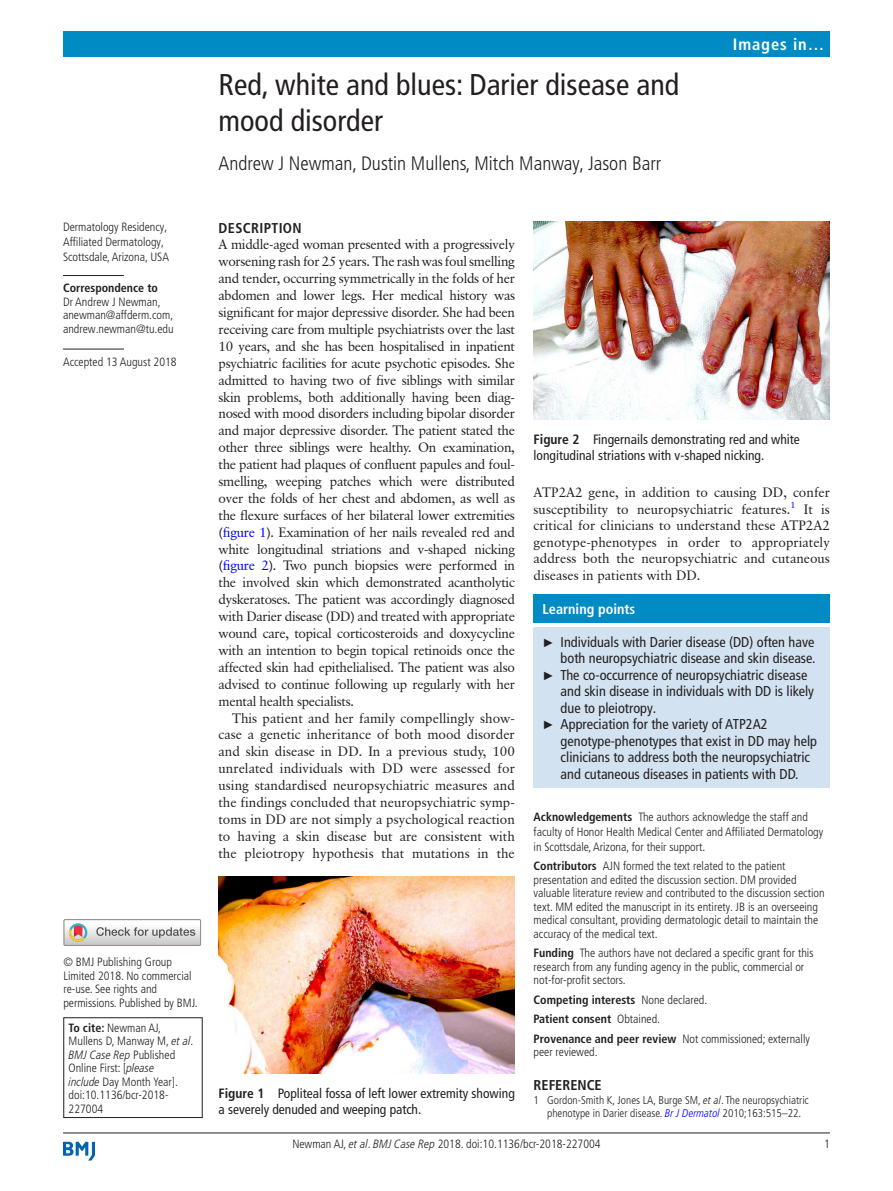
<style>
.page{position:relative;width:893px;height:1191px;background:#fff}
.page>*{position:absolute;margin:0;border:0;box-sizing:border-box;transform-origin:0 0}
.t1{font:condensed 30px/36px "Frutiger LT Pro";color:#231f20}
.t2{font:300 condensed 19.5px "Frutiger LT Pro";color:#231f20}
.t3{font:700 condensed 16.5px "Frutiger LT Std";letter-spacing:.055em;color:#fff}
.t4{font:condensed 14.25px "Frutiger LT Pro";color:#231f20}
.t5{font:700 condensed 14.25px "Frutiger LT Pro";color:#fff}
.t6{font:700 condensed 14.25px "Frutiger LT Pro";letter-spacing:.025em;color:#231f20}
.t7{font:700 condensed 14.25px "Frutiger LT Std";color:#231f20}
.t8{font:13.5px/17px "Classical Garamond BT";color:#231f20;text-align:justify}
.t9{font:condensed 13.5px/16.5px "Frutiger LT Pro";color:#231f20}
.t10{font:300 condensed 12px/13.5px "Frutiger LT Pro";color:#231f20}
.t11{font:700 condensed 12px/19.5px "Frutiger LT Pro";color:#231f20}
.t12{font:300 condensed 11.25px/13.5px "Frutiger LT Pro";color:#231f20;text-align:center}
.s1{font-weight:700}
.s2{font-style:italic}
.s3{color:#00f}
.s4{font-family:"Arial";font-stretch:normal;font-size:12px}
.s5{font-weight:300}
.s6{font-style:italic;color:#00f}
</style>
<div class="page">
<hr style="left:63px;top:1132px;width:767px;height:1px;background:#231f20">
<svg style="left:63px;top:1141px;width:32px;height:19px"></svg>
<div style="left:63px;top:31px;width:767px;height:25px;background:#008bc5"></div>
<div style="left:63px;top:1017px;width:140px;height:100px;border:1px solid #231f20"></div>
<hr style="left:63px;top:275px;width:61px;height:1px;background:#231f20">
<hr style="left:63px;top:349px;width:61px;height:1px;background:#231f20">
<div style="left:63px;top:919px;width:138px;height:27px;border:1px solid #969090"></div>
<svg style="left:64px;top:919px;width:137px;height:26px"></svg>
<div style="left:534px;top:594px;width:296px;height:29px;background:#008bc5"></div>
<div style="left:534px;top:627px;width:296px;height:160px;background:#d2e2f0"></div>
<img style="left:219px;top:876px;width:296px;height:197px">
<img style="left:534px;top:222px;width:296px;height:197px">
<p class="t10" style="left:63px;top:219px;width:108px;line-height:15px">Dermatology Residency,<br>Affiliated Dermatology,<br>Scottsdale, Arizona, USA</p>
<p class="t11" style="left:63px;top:278px;width:97px">Correspondence to</p>
<p class="t10" style="left:63px;top:295px;width:112px">Dr Andrew J Newman, anewman@affderm.com, andrew.newman@tu.edu</p>
<p class="t10" style="left:63px;top:355px;width:115px">Accepted 13 August 2018</p>
<p class="t10" style="left:63px;top:955px;width:136px">© BMJ Publishing Group<br>Limited 2018. No commercial re-use. See rights and permissions. Published by BMJ.</p>
<p class="t10" style="left:69px;top:1020px;width:126px"><span class="s1">To cite:</span> Newman AJ,<br>Mullens D, Manway M, <span class="s2">et al</span>.<br><span class="s2">BMJ Case Rep</span> Published<br>Online First: [<span class="s2">please<br>include</span> Day Month Year]. doi:10.1136/bcr-2018-<br>227004</p>
<h1 class="t1" style="left:219px;top:66px;width:462px">Red, white and blues: Darier disease and mood disorder</h1>
<h2 class="t2" style="left:219px;top:152px;width:444px">Andrew J Newman, Dustin Mullens, Mitch Manway, Jason Barr</h2>
<p class="t3" style="left:733px;top:34px;width:93px">IMAGES IN…</p>
<p class="t6" style="left:219px;top:219px;width:85px">Description</p>
<p class="t8" style="left:219px;top:236px;width:298px">A middle-aged woman presented with a progressively worsening rash for 25 years. The rash was foul smelling and tender, occurring symmetrically in the folds of her abdomen and lower legs. Her medical history was significant for major depressive disorder. She had been receiving care from multiple psychiatrists over the last 10 years, and she has been hospitalised in inpatient psychiatric facilities for acute psychotic episodes. She admitted to having two of five siblings with similar skin problems, both additionally having been diag&shy;nosed with mood disorders including bipolar disorder and major depressive disorder. The patient stated the other three siblings were healthy. On examination, the patient had plaques of confluent papules and foul&shy;smelling, weeping patches which were distributed over the folds of her chest and abdomen, as well as the flexure surfaces of her bilateral lower extremities (<span class="s3">figure 1</span>). Examination of her nails revealed red and white longitudinal striations and v-shaped nicking (<span class="s3">figure 2</span>). Two punch biopsies were performed in the involved skin which demonstrated acantholytic dyskeratoses. The patient was accordingly diagnosed with Darier disease (DD) and treated with appropriate wound care, topical corticosteroids and doxycycline with an intention to begin topical retinoids once the affected skin had epithelialised. The patient was also advised to continue following up regularly with her mental health specialists.</p>
<p class="t8" style="left:219px;top:709px;width:298px;text-indent:14px">This patient and her family compellingly show&shy;case a genetic inheritance of both mood disorder and skin disease in DD. In a previous study, 100 unrelated individuals with DD were assessed for using standardised neuropsychiatric measures and the findings concluded that neuropsychiatric symp&shy;toms in DD are not simply a psychological reaction to having a skin disease but are consistent with the pleiotropy hypothesis that mutations in the</p>
<p class="t9" style="left:219px;top:1085px;width:298px"><span class="s1">Figure 1</span> Popliteal fossa of left lower extremity showing a severely denuded and weeping patch.</p>
<p class="t9" style="left:534px;top:431px;width:268px"><span class="s1">Figure 2</span> Fingernails demonstrating red and white longitudinal striations with v-shaped nicking.</p>
<p class="t8" style="left:534px;top:484px;width:298px;line-height:16.5px">ATP2A2 gene, in addition to causing DD, confer susceptibility to neuropsychiatric features.<sup>1</sup> It is critical for clinicians to understand these ATP2A2 genotype-phenotypes in order to appropriately address both the neuropsychiatric and cutaneous diseases in patients with DD.</p>
<p class="t5" style="left:543px;top:600px;width:94px">Learning points</p>
<p class="t4" style="left:543px;top:633px;width:273px"><span class="s4">►</span> Individuals with Darier disease (DD) often have</p>
<p class="t4" style="left:561px;top:650px;width:256px">both neuropsychiatric disease and skin disease.</p>
<p class="t4" style="left:543px;top:666px;width:266px"><span class="s4">►</span> The co-occurrence of neuropsychiatric disease</p>
<p class="t4" style="left:561px;top:683px;width:255px">and skin disease in individuals with DD is likely</p>
<p class="t4" style="left:561px;top:699px;width:97px">due to pleiotropy.</p>
<p class="t4" style="left:543px;top:716px;width:227px"><span class="s4">►</span> Appreciation for the variety of ATP2A2</p>
<p class="t4" style="left:561px;top:732px;width:258px">genotype-phenotypes that exist in DD may help</p>
<p class="t4" style="left:561px;top:749px;width:251px">clinicians to address both the neuropsychiatric</p>
<p class="t4" style="left:561px;top:765px;width:239px">and cutaneous diseases in patients with DD.</p>
<p class="t10" style="left:534px;top:809px;width:291px;line-height:15px"><span class="s1">Acknowledgements</span> The authors acknowledge the staff and faculty of Honor Health Medical Center and Affiliated Dermatology in Scottsdale, Arizona, for their support.</p>
<p class="t10" style="left:534px;top:859px;width:292px"><span class="s1">Contributors</span> AJN formed the text related to the patient presentation and edited the discussion section. DM provided valuable literature review and contributed to the discussion section text. MM edited the manuscript in its entirety. JB is an overseeing medical consultant, providing dermatologic detail to maintain the accuracy of the medical text.</p>
<p class="t10" style="left:534px;top:946px;width:282px"><span class="s1">Funding</span> The authors have not declared a specific grant for this research from any funding agency in the public, commercial or not-for-profit sectors.</p>
<p class="t11" style="left:534px;top:990px;width:278px">Competing interests <span class="s5">None declared.<br></span>Patient consent <span class="s5">Obtained.<br></span>Provenance and peer review <span class="s5">Not commissioned; externally</span></p>
<p class="t10" style="left:534px;top:1045px;width:66px">peer reviewed.</p>
<p class="t7" style="left:534px;top:1076px;width:70px">REFERENCE</p>
<p class="t12" style="left:534px;top:1093px;width:277px">1 Gordon-Smith K, Jones LA, Burge SM, <span class="s2">et al</span>. The neuropsychiatric phenotype in Darier disease. <span class="s6">Br J Dermatol</span> 2010;163:515–22.</p>
<p class="t10" style="left:292px;top:1136px;width:310px">Newman AJ, <span class="s2">et al</span>. <span class="s2">BMJ Case Rep</span> 2018. doi:10.1136/bcr-2018-227004</p>
<p class="t10" style="left:824px;top:1136px;width:7px">1</p>
</div>
